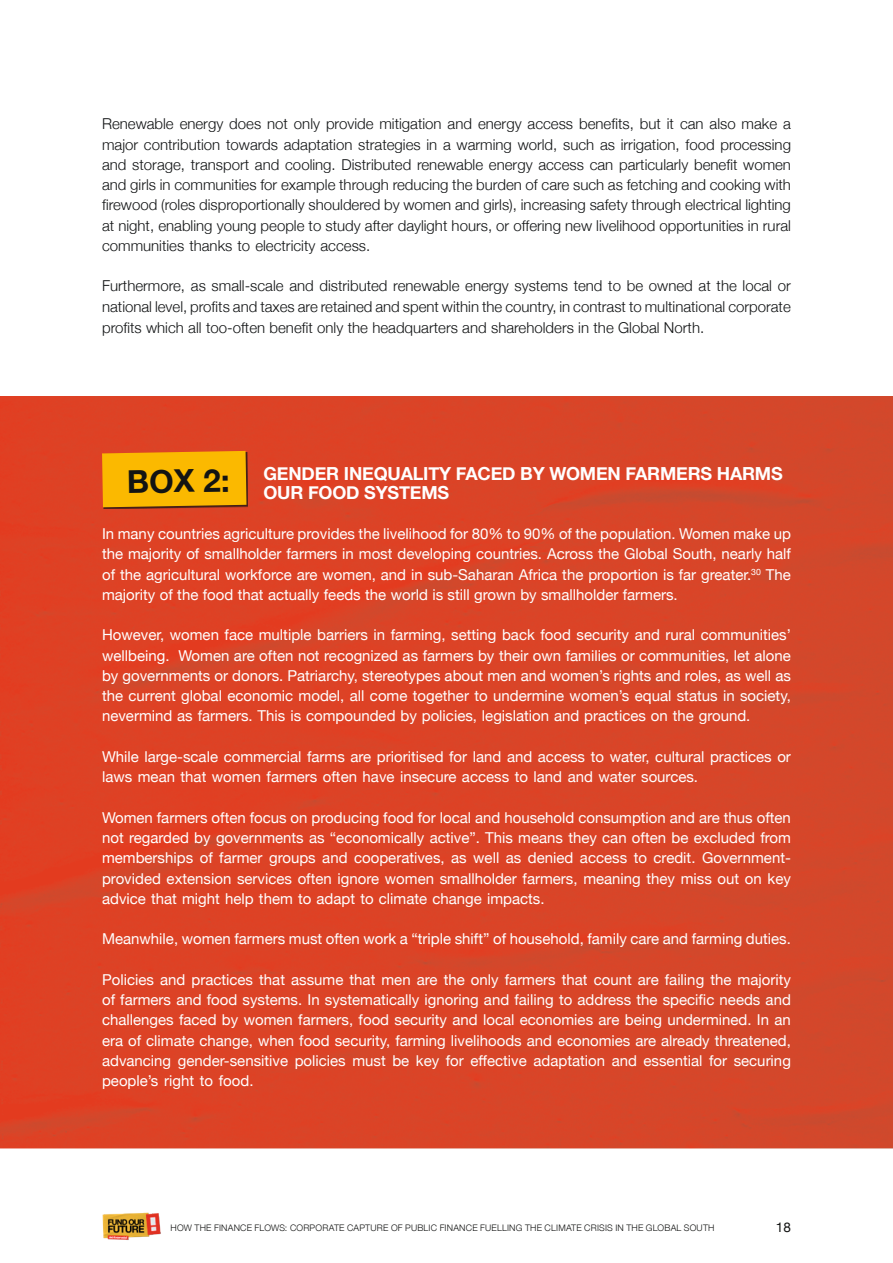
<style>
.page{position:relative;width:893px;height:1263px;background:#fff}
.page>*{position:absolute;margin:0;border:0;box-sizing:border-box;transform-origin:0 0}
.t1{font:700 31.5px "Helvetica Neue";color:#131413}
.t2{font:700 18px/19.5px "Helvetica Neue";letter-spacing:-.01em;color:#fff}
.t3{font:15px/20.2px "Helvetica Neue";color:#fff;text-align:justify}
.t4{font:300 15px/20.2px "Helvetica Neue";color:#111314;text-align:justify}
.t5{font:13.5px "Helvetica Neue";color:#131413}
.t6{font:300 9px "Helvetica Neue";letter-spacing:.02em;color:#131413}
</style>
<div class="page">
<img style="left:102px;top:1212px;width:59px;height:28px">
<img style="left:0;top:396px;width:893px;height:752px">
<div style="left:103px;top:452px;width:145px;height:57px;background:#131413;opacity:.75"></div>
<div style="left:102px;top:451px;width:144px;height:56px;background:#fbb900"></div>
<hr style="left:892px;top:0;width:1px;height:603px;background:#ffcdcd">
<p class="t4" style="left:102px;top:113px;width:690px">Renewable energy does not only provide mitigation and energy access benefits, but it can also make a major contribution towards adaptation strategies in a warming world, such as irrigation, food processing and storage, transport and cooling. Distributed renewable energy access can particularly benefit women and girls in communities for example through reducing the burden of care such as fetching and cooking with firewood (roles disproportionally shouldered by women and girls), increasing safety through electrical lighting at night, enabling young people to study after daylight hours, or offering new livelihood opportunities in rural communities thanks to electricity access.</p>
<p class="t4" style="left:102px;top:275px;width:690px;line-height:20.7px">Furthermore, as small-scale and distributed renewable energy systems tend to be owned at the local or national level, profits and taxes are retained and spent within the country, in contrast to multinational corporate profits which all too-often benefit only the headquarters and shareholders in the Global North.</p>
<p class="t2" style="left:263px;top:464px;width:521px">GENDER INEQUALITY FACED BY WOMEN FARMERS HARMS<br>OUR FOOD SYSTEMS</p>
<p class="t3" style="left:102px;top:525px;width:690px">In many countries agriculture provides the livelihood for 80% to 90% of the population. Women make up the majority of smallholder farmers in most developing countries. Across the Global South, nearly half of the agricultural workforce are women, and in sub-Saharan Africa the proportion is far greater.<sup>30</sup> The majority of the food that actually feeds the world is still grown by smallholder farmers.</p>
<p class="t3" style="left:102px;top:626px;width:690px">However, women face multiple barriers in farming, setting back food security and rural communities’ wellbeing. Women are often not recognized as farmers by their own families or communities, let alone by governments or donors. Patriarchy, stereotypes about men and women’s rights and roles, as well as the current global economic model, all come together to undermine women’s equal status in society, nevermind as farmers. This is compounded by policies, legislation and practices on the ground.</p>
<p class="t3" style="left:102px;top:747px;width:690px">While large-scale commercial farms are prioritised for land and access to water, cultural practices or laws mean that women farmers often have insecure access to land and water sources.</p>
<p class="t3" style="left:102px;top:808px;width:690px">Women farmers often focus on producing food for local and household consumption and are thus often not regarded by governments as “economically active”. This means they can often be excluded from memberships of farmer groups and cooperatives, as well as denied access to credit. Government&shy;provided extension services often ignore women smallholder farmers, meaning they miss out on key advice that might help them to adapt to climate change impacts.</p>
<p class="t3" style="left:102px;top:930px;width:690px">Meanwhile, women farmers must often work a “triple shift” of household, family care and farming duties.</p>
<p class="t3" style="left:102px;top:970px;width:690px">Policies and practices that assume that men are the only farmers that count are failing the majority of farmers and food systems. In systematically ignoring and failing to address the specific needs and challenges faced by women farmers, food security and local economies are being undermined. In an era of climate change, when food security, farming livelihoods and economies are already threatened, advancing gender-sensitive policies must be key for effective adaptation and essential for securing people’s right to food.</p>
<p class="t1" style="left:127px;top:457px;width:104px;rotate:-1deg">BOX 2:</p>
<p class="t6" style="left:171px;top:1220px;width:546px">HOW THE FINANCE FLOWS: CORPORATE CAPTURE OF PUBLIC FINANCE FUELLING THE CLIMATE CRISIS IN THE GLOBAL SOUTH</p>
<p class="t5" style="left:776px;top:1217px;width:17px">18</p>
</div>
